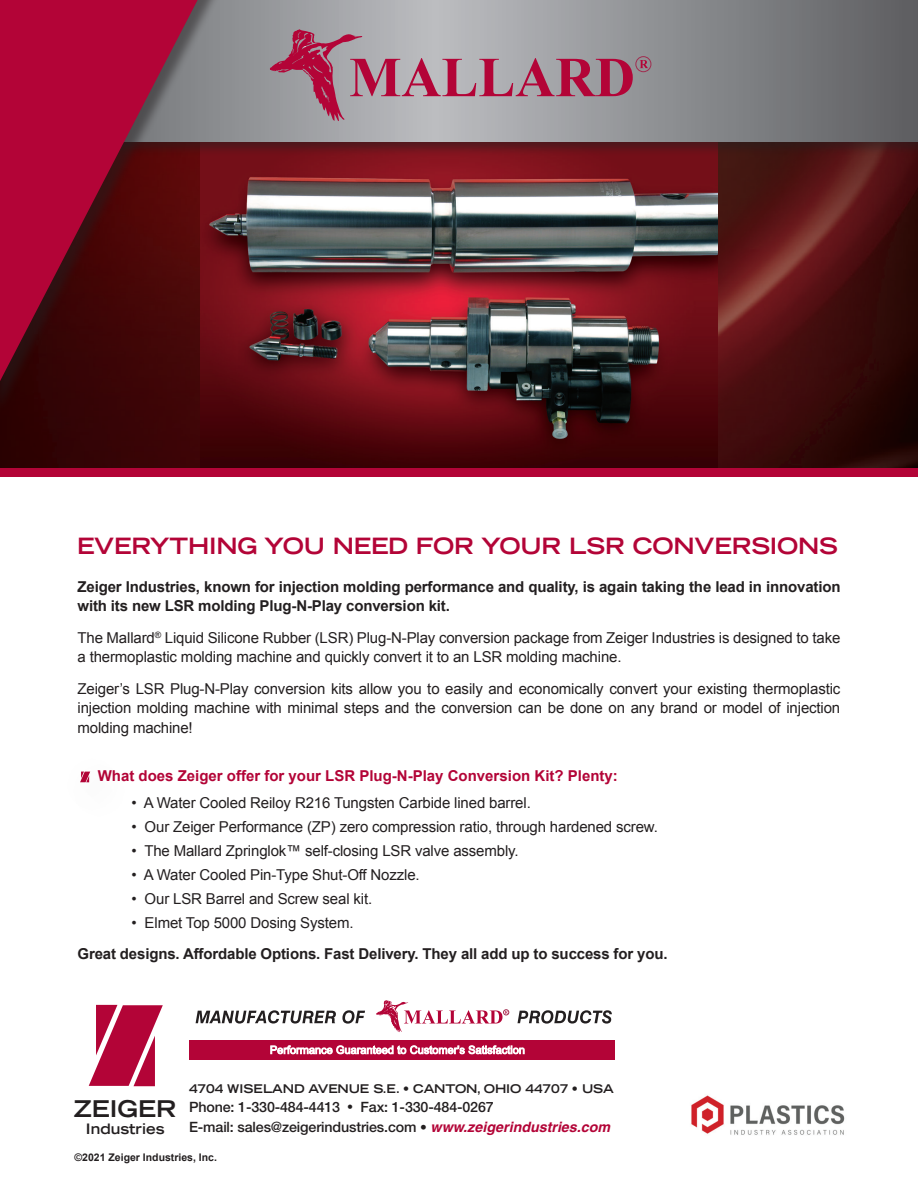
<style>
.page{position:relative;width:918px;height:1188px;background:#fff}
.page>*{position:absolute;margin:0;border:0;box-sizing:border-box;transform-origin:0 0}
.t1{font:700 expanded 23.1px "Trade Gothic LH";color:#231f20}
.t2{font:700 expanded 22.5px "Trade Gothic LH";letter-spacing:-.01em;color:#b30437}
.t3{font:15px/19.5px "Arial";letter-spacing:-.01em;color:#231f20}
.t4{font:700 15px/19.5px "Arial";letter-spacing:-.01em;color:#231f20}
.t5{font:700 15px "Arial";color:#b30437}
.t6{font:700 expanded 14.4px "Trade Gothic LH";color:#231f20}
.t7{font:500 14.25px/19.5px "Helvetica Neue";letter-spacing:-.01em;color:#231f20}
.t8{font:700 expanded 12px "Trade Gothic LH";letter-spacing:-.01em;color:#231f20}
.t9{font:700 10.5px "Arial";color:#231f20}
.s1{font-size:12px}
.s2{font-size:13.5px}
.s3{font-family:"Helvetica";font-weight:700;font-style:italic;color:#b30437}
</style>
<div class="page">
<svg style="left:89px;top:1005px;width:74px;height:81px"></svg>
<img style="left:0;top:157px;width:918px;height:311px">
<img style="left:200px;top:157px;width:518px;height:311px">
<div style="left:0;top:0;width:918px;height:157px;background:#231f20;opacity:.5"></div>
<svg style="left:225px;top:0;width:693px;height:141px;background:#88898c"></svg>
<img style="left:691px;top:1095px;width:154px;height:40px">
<svg style="left:640px;top:60px;width:8px;height:8px"></svg>
<div style="left:636px;top:56px;width:15px;height:16px;border:1px solid #a02c4f;border-radius:50%"></div>
<svg style="left:270px;top:29px;width:363px;height:92px;background:#aa8b97"></svg>
<div style="left:0;top:0;width:225px;height:414px;background:#231f20;opacity:.5"></div>
<svg style="left:0;top:0;width:198px;height:381px;background:#820b27"></svg>
<div style="left:0;top:468px;width:918px;height:9px;background:#b30437"></div>
<svg style="left:80px;top:772px;width:10px;height:10px"></svg>
<div style="left:189px;top:1040px;width:426px;height:20px;background:#b30437"></div>
<svg style="left:270px;top:1045px;width:255px;height:9px"></svg>
<svg style="left:196px;top:1010px;width:140px;height:14px"></svg>
<svg style="left:342px;top:1010px;width:23px;height:14px"></svg>
<svg style="left:518px;top:1010px;width:94px;height:14px"></svg>
<svg style="left:376px;top:1000px;width:133px;height:32px"></svg>
<h2 class="t2" style="left:77px;top:531px;width:762px">EVERYTHING YOU NEED FOR YOUR LSR CONVERSIONS</h2>
<p class="t4" style="left:78px;top:577px;width:765px">Zeiger Industries, known for injection molding performance and quality, is again taking the lead in innovation with its new LSR molding Plug-N-Play conversion kit.</p>
<p class="t3" style="left:78px;top:628px;width:764px">The Mallard<sup>®</sup> Liquid Silicone Rubber (LSR) Plug-N-Play conversion package from Zeiger Industries is designed to take a thermoplastic molding machine and quickly convert it to an LSR molding machine.</p>
<p class="t3" style="left:78px;top:679px;width:764px;text-align:justify">Zeiger’s LSR Plug-N-Play conversion kits allow you to easily and economically convert your existing thermoplastic injection molding machine with minimal steps and the conversion can be done on any brand or model of injection molding machine!</p>
<p class="t5" style="left:98px;top:766px;width:522px">What does Zeiger offer for your LSR Plug-N-Play Conversion Kit? Plenty:</p>
<p class="t3" style="left:132px;top:793px;width:401px">• A Water Cooled Reiloy R216 Tungsten Carbide lined barrel.</p>
<p class="t3" style="left:132px;top:817px;width:528px">• Our Zeiger Performance (ZP) zero compression ratio, through hardened screw.</p>
<p class="t3" style="left:132px;top:841px;width:389px">• The Mallard Zpringlok™ self-closing LSR valve assembly.</p>
<p class="t3" style="left:132px;top:865px;width:290px">• A Water Cooled Pin-Type Shut-Off Nozzle.</p>
<p class="t3" style="left:132px;top:889px;width:242px">• Our LSR Barrel and Screw seal kit.</p>
<p class="t3" style="left:132px;top:913px;width:224px">• Elmet Top 5000 Dosing System.</p>
<p class="t4" style="left:78px;top:945px;width:592px">Great designs. Affordable Options. Fast Delivery. They all add up to success for you.</p>
<p class="t8" style="left:189px;top:1080px;width:426px">4704 WISELAND AVENUE S.E. • CANTON, OHIO 44707 • USA</p>
<p class="t7" style="left:189px;top:1097px;width:423px">Phone: 1-330-484-4413 <span class="s1">•</span> Fax: 1-330-484-0267<br>E-mail: sales@zeigerindustries.com <span class="s2">•</span> <span class="s3">www.zeigerindustries.com</span></p>
<p class="t9" style="left:75px;top:1150px;width:144px">©2021 Zeiger Industries, Inc.</p>
<h1 class="t1" style="left:74px;top:1094px;width:104px">ZEIGER</h1>
<p class="t6" style="left:86px;top:1119px;width:80px">Industries</p>
</div>
